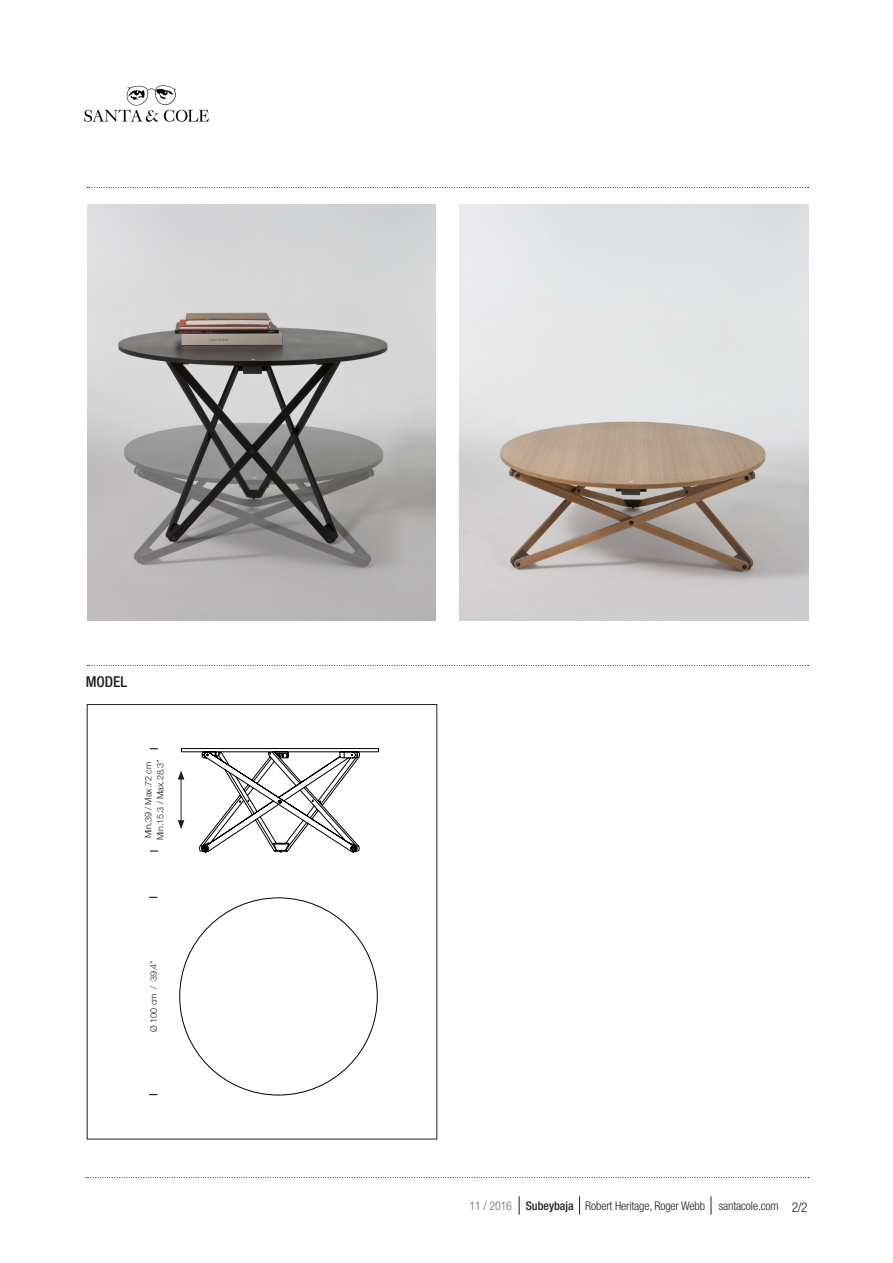
<style>
.page{position:relative;width:893px;height:1263px;background:#fff}
.page>*{position:absolute;margin:0;border:0;box-sizing:border-box;transform-origin:0 0}
.t1{font:500 condensed 15px "Helvetica Neue LT Std";color:#231f20}
.t2{font:300 condensed 13.5px "Helvetica Neue LT Std";color:#231f20}
.t3{font:300 condensed 12px "Helvetica Neue LT Std";letter-spacing:-.01em;color:#231f20}
.t4{font:300 9px "Helvetica Neue LT Std";letter-spacing:-.01em;color:#231f20}
.s1{color:#6c6d70}
.s2{font-weight:500}
</style>
<div class="page">
<svg style="left:87px;top:665px;width:721px;height:1px"></svg>
<img style="left:84px;top:85px;width:125px;height:37px">
<svg style="left:86px;top:1177px;width:723px;height:1px"></svg>
<svg style="left:87px;top:187px;width:721px;height:1px"></svg>
<svg style="left:711px;top:1196px;width:1px;height:18px"></svg>
<svg style="left:519px;top:1196px;width:1px;height:18px"></svg>
<svg style="left:579px;top:1196px;width:1px;height:18px"></svg>
<svg style="left:179px;top:897px;width:199px;height:198px"></svg>
<svg style="left:178px;top:748px;width:201px;height:105px"></svg>
<img style="left:87px;top:204px;width:349px;height:417px">
<img style="left:460px;top:204px;width:348px;height:417px">
<p class="t1" style="left:86px;top:673px;width:43px">MODEL</p>
<p class="t4" style="left:143px;top:838px;width:78px;rotate:-90deg">Min.39 / Max.72 cm</p>
<p class="t4" style="left:155px;top:840px;width:82px;rotate:-90deg">Min.15.3 / Max.28.3”</p>
<p class="t4" style="left:148px;top:1031px;width:73px;rotate:-90deg">Ø 100 cm / 39.4”</p>
<p class="t3" style="left:469px;top:1199px;width:311px"><span class="s1">11 / 2016</span> <span class="s2">Subeybaja</span> Robert Heritage, Roger Webb santacole.com</p>
<p class="t2" style="left:792px;top:1199px;width:17px">2/2</p>
</div>
